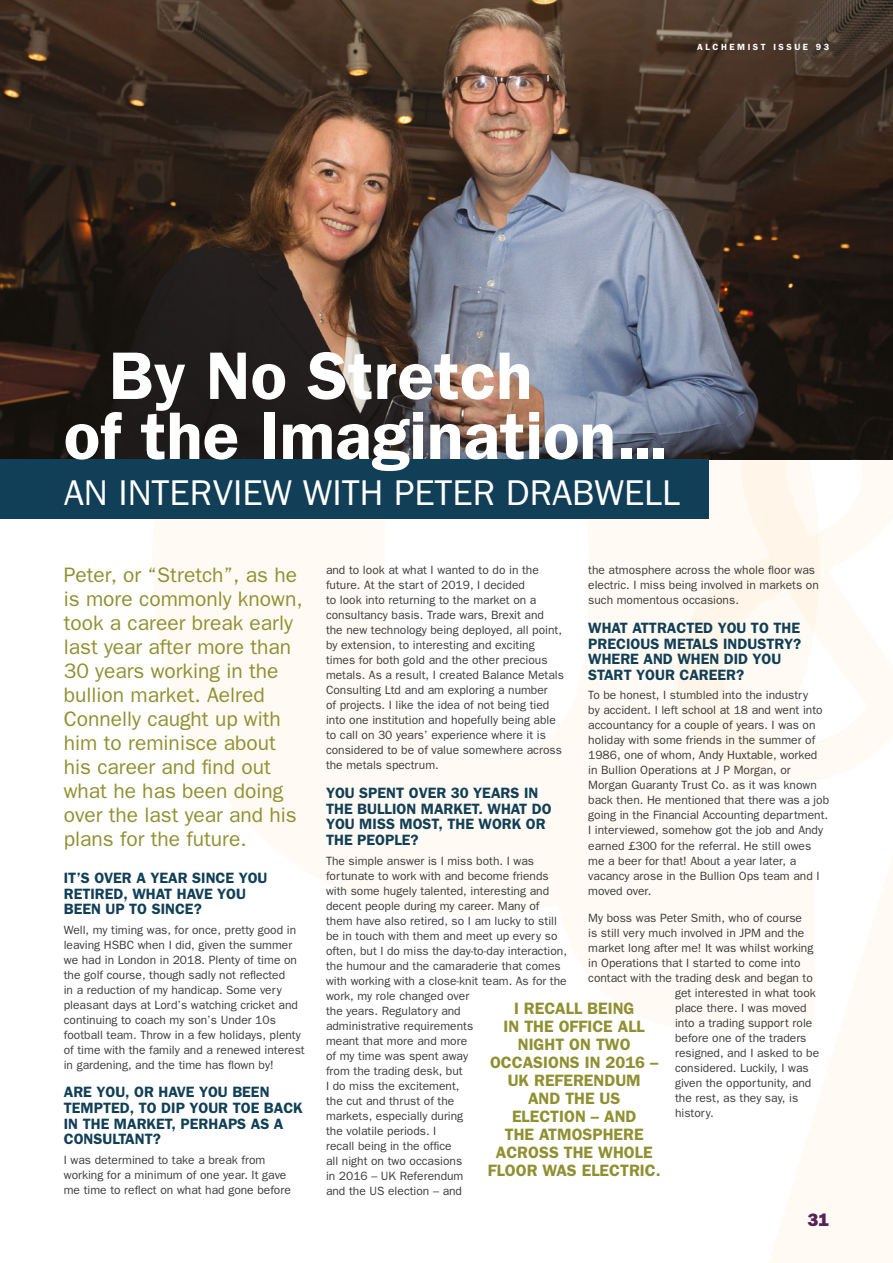
<style>
.page{position:relative;width:893px;height:1263px;background:#fff}
.page>*{position:absolute;margin:0;border:0;box-sizing:border-box;transform-origin:0 0}
.t1{font:600 67.5px/60px "Franklin Gothic";color:#fff}
.t2{font:36px "Franklin Gothic";color:#fff}
.t3{font:21px/24px "Franklin Gothic";color:#909031}
.t4{font:800 18px "Franklin Gothic";color:#58225b}
.t5{font:600 16.5px/18px "Franklin Gothic";color:#909031;text-align:center}
.t6{font:600 15px/15.8px "Franklin Gothic";color:#103f57}
.t7{font:12px/15px "Franklin Gothic";color:#3c3c3b}
.t8{font:600 9px "Franklin Gothic";letter-spacing:.28em;color:#fff}
</style>
<div class="page">
<svg style="left:153px;top:519px;width:612px;height:513px;fill:#fffaf4"></svg>
<svg style="left:677px;top:459px;width:216px;height:324px;fill:#fffaf4"></svg>
<svg style="left:765px;top:601px;width:128px;height:662px;fill:#fffaf4"></svg>
<img style="left:0;top:0;width:893px;height:459px">
<div style="left:0;top:459px;width:709px;height:60px;background:#103f57"></div>
<p class="t8" style="left:697px;top:41px;width:133px">ALCHEMIST ISSUE 93</p>
<h1 class="t1" style="left:64px;top:344px;width:606px;text-indent:45px">By No Stretch<br>of the Imagination...</h1>
<h2 class="t2" style="left:64px;top:472px;width:618px">AN INTERVIEW WITH PETER DRABWELL</h2>
<p class="t3" style="left:64px;top:562px;width:240px">Peter, or “Stretch”, as he is more commonly known, took a career break early last year after more than<br>30 years working in the bullion market. Aelred<br>Connelly caught up with him to reminisce about his career and find out what he has been doing over the last year and his plans for the future.</p>
<p class="t6" style="left:64px;top:869px;width:205px">IT’S OVER A YEAR SINCE YOU<br>RETIRED, WHAT HAVE YOU<br>BEEN UP TO SINCE?</p>
<p class="t7" style="left:64px;top:922px;width:242px">Well, my timing was, for once, pretty good in leaving HSBC when I did, given the summer we had in London in 2018. Plenty of time on the golf course, though sadly not reflected<br>in a reduction of my handicap. Some very pleasant days at Lord’s watching cricket and continuing to coach my son’s Under 10s football team. Throw in a few holidays, plenty of time with the family and a renewed interest in gardening, and the time has flown by!</p>
<p class="t6" style="left:64px;top:1083px;width:241px">ARE YOU, OR HAVE YOU BEEN<br>TEMPTED, TO DIP YOUR TOE BACK<br>IN THE MARKET, PERHAPS AS A<br>CONSULTANT?</p>
<p class="t7" style="left:64px;top:1152px;width:229px">I was determined to take a break from working for a minimum of one year. It gave me time to reflect on what had gone before</p>
<p class="t7" style="left:588px;top:563px;width:232px">the atmosphere across the whole floor was electric. I miss being involved in markets on such momentous occasions.</p>
<p class="t6" style="left:588px;top:619px;width:214px">WHAT ATTRACTED YOU TO THE<br>PRECIOUS METALS INDUSTRY?<br>WHERE AND WHEN DID YOU<br>START YOUR CAREER?</p>
<p class="t7" style="left:588px;top:688px;width:242px">To be honest, I stumbled into the industry<br>by accident. I left school at 18 and went into accountancy for a couple of years. I was on holiday with some friends in the summer of 1986, one of whom, Andy Huxtable, worked in Bullion Operations at J P Morgan, or Morgan Guaranty Trust Co. as it was known back then. He mentioned that there was a job going in the Financial Accounting department.<br>I interviewed, somehow got the job and Andy earned £300 for the referral. He still owes me a beer for that! About a year later, a vacancy arose in the Bullion Ops team and I moved over.</p>
<p class="t7" style="left:588px;top:910px;width:215px">My boss was Peter Smith, who of course</p>
<p class="t7" style="left:588px;top:925px;width:218px">is still very much involved in JPM and the</p>
<p class="t7" style="left:588px;top:940px;width:227px">market long after me! It was whilst working</p>
<p class="t7" style="left:588px;top:955px;width:214px">in Operations that I started to come into</p>
<p class="t7" style="left:588px;top:970px;width:226px">contact with the trading desk and began to</p>
<p class="t7" style="left:675px;top:985px;width:142px">get interested in what took</p>
<p class="t7" style="left:675px;top:1000px;width:133px">place there. I was moved</p>
<p class="t7" style="left:675px;top:1015px;width:139px">into a trading support role</p>
<p class="t7" style="left:675px;top:1030px;width:133px">before one of the traders</p>
<p class="t7" style="left:675px;top:1045px;width:146px">resigned, and I asked to be</p>
<p class="t7" style="left:675px;top:1060px;width:135px">considered. Luckily, I was</p>
<p class="t7" style="left:675px;top:1075px;width:138px">given the opportunity, and</p>
<p class="t7" style="left:675px;top:1090px;width:125px">the rest, as they say, is</p>
<p class="t7" style="left:675px;top:1105px;width:40px">history.</p>
<p class="t7" style="left:326px;top:563px;width:239px">and to look at what I wanted to do in the future. At the start of 2019, I decided<br>to look into returning to the market on a consultancy basis. Trade wars, Brexit and<br>the new technology being deployed, all point, by extension, to interesting and exciting times for both gold and the other precious metals. As a result, I created Balance Metals Consulting Ltd and am exploring a number<br>of projects. I like the idea of not being tied into one institution and hopefully being able to call on 30 years’ experience where it is considered to be of value somewhere across the metals spectrum.</p>
<p class="t6" style="left:326px;top:784px;width:227px">YOU SPENT OVER 30 YEARS IN<br>THE BULLION MARKET. WHAT DO<br>YOU MISS MOST, THE WORK OR<br>THE PEOPLE?</p>
<p class="t7" style="left:326px;top:853px;width:242px">The simple answer is I miss both. I was fortunate to work with and become friends with some hugely talented, interesting and decent people during my career. Many of them have also retired, so I am lucky to still be in touch with them and meet up every so often, but I do miss the day-to-day interaction, the humour and the camaraderie that comes with working with a close-knit team. As for the work, my role changed over<br>the years. Regulatory and<br>administrative requirements<br>meant that more and more<br>of my time was spent away<br>from the trading desk, but<br>I do miss the excitement,<br>the cut and thrust of the<br>markets, especially during<br>the volatile periods. I<br>recall being in the office<br>all night on two occasions<br>in 2016 – UK Referendum<br>and the US election – and</p>
<h3 class="t5" style="left:488px;top:999px;width:174px">I RECALL BEING<br>IN THE OFFICE ALL<br>NIGHT ON TWO<br>OCCASIONS IN 2016 –<br>UK REFERENDUM<br>AND THE US<br>ELECTION – AND<br>THE ATMOSPHERE<br>ACROSS THE WHOLE<br>FLOOR WAS ELECTRIC.</h3>
<h3 class="t4" style="left:808px;top:1209px;width:23px">31</h3>
</div>
